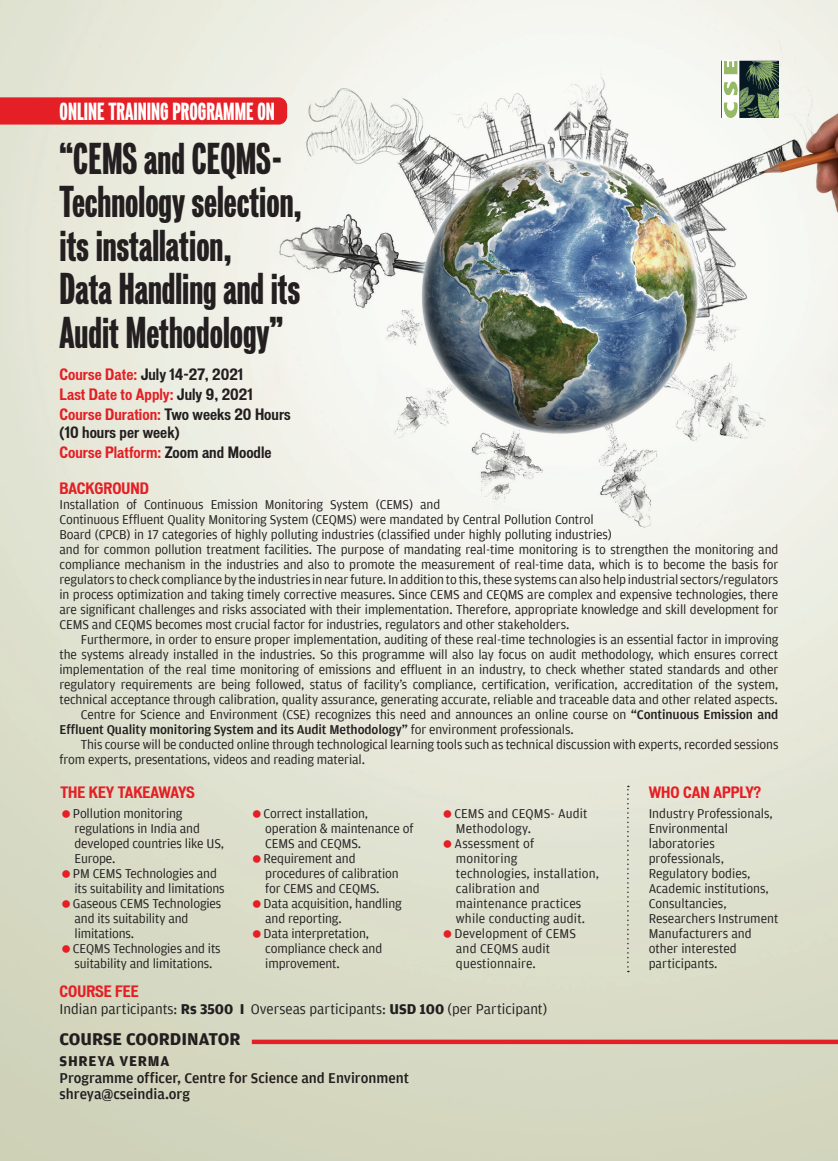
<style>
.page{position:relative;width:838px;height:1161px;background:#fff}
.page>*{position:absolute;margin:0;border:0;box-sizing:border-box;transform-origin:0 0}
.t1{font:900 extra-condensed 40.5px/43.5px "Vonnes";color:#231f20}
.t2{font:900 extra-condensed 22.5px "Vonnes";color:#fff}
.t3{font:700 18px "Amplitude";color:#231f20}
.t4{font:700 condensed 15px "Vonnes";color:#e41f25}
.t5{font:700 condensed 15px/18px "Vonnes";color:#231f20}
.t6{font:15px "Amplitude";color:#231f20}
.t7{font:500 15px "Amplitude";color:#231f20}
.t8{font:700 15px "Amplitude";letter-spacing:.05em;color:#231f20}
.t9{font:13.5px/15px "Amplitude";letter-spacing:-.01em;color:#231f20}
.t10{font:13.5px/15px "Amplitude";letter-spacing:.01em;color:#231f20}
.s1{color:#e41f25}
.s2{color:#231f20}
.s3{font-weight:500}
.s4{font-weight:700}
</style>
<div class="page">
<img style="left:0;top:0;width:838px;height:1161px">
<div style="left:252px;top:1039px;width:586px;height:5px;background:#e41f25"></div>
<svg style="left:627px;top:786px;width:2px;height:186px"></svg>
<img style="left:721px;top:60px;width:57px;height:57px">
<svg style="left:0;top:97px;width:287px;height:28px"></svg>
<svg style="left:62px;top:810px;width:8px;height:8px"></svg>
<svg style="left:62px;top:870px;width:8px;height:8px"></svg>
<svg style="left:62px;top:900px;width:8px;height:8px"></svg>
<svg style="left:62px;top:945px;width:8px;height:8px"></svg>
<svg style="left:253px;top:810px;width:8px;height:8px"></svg>
<svg style="left:253px;top:855px;width:8px;height:8px"></svg>
<svg style="left:253px;top:900px;width:8px;height:8px"></svg>
<svg style="left:253px;top:930px;width:8px;height:8px"></svg>
<svg style="left:444px;top:810px;width:7px;height:8px"></svg>
<svg style="left:444px;top:840px;width:7px;height:8px"></svg>
<svg style="left:444px;top:930px;width:7px;height:8px"></svg>
<p class="t2" style="left:60px;top:99px;width:217px">ONLINE TRAINING PROGRAMME ON</p>
<p class="t1" style="left:60px;top:138px;width:244px">“CEMS and CEQMS-<br>Technology selection, its installation,<br>Data Handling and its<br>Audit Methodology”</p>
<p class="t5" style="left:60px;top:365px;width:185px"><span class="s1">Course Date:</span> July 14-27, 2021</p>
<p class="t4" style="left:60px;top:385px;width:195px">Last Date to Apply: <span class="s2">July 9, 2021</span></p>
<p class="t5" style="left:60px;top:405px;width:233px"><span class="s1">Course Duration:</span> Two weeks 20 Hours (10 hours per week)</p>
<p class="t4" style="left:60px;top:444px;width:213px">Course Platform: <span class="s2">Zoom and Moodle</span></p>
<p class="t4" style="left:60px;top:480px;width:91px">BACKGROUND</p>
<p class="t9" style="left:60px;top:497px;width:720px">Installation of Continuous Emission Monitoring System (CEMS) and<br>Continuous Effluent Quality Monitoring System (CEQMS) were mandated by Central Pollution Control<br>Board (CPCB) in 17 categories of highly polluting industries (classified under highly polluting industries)<br>and for common pollution treatment facilities. The purpose of mandating real-time monitoring is to strengthen the monitoring and compliance mechanism in the industries and also to promote the measurement of real-time data, which is to become the basis for regulators to check compliance by the industries in near future. In addition to this, these systems can also help industrial sectors/regulators in process optimization and taking timely corrective measures. Since CEMS and CEQMS are complex and expensive technologies, there are significant challenges and risks associated with their implementation. Therefore, appropriate knowledge and skill development for CEMS and CEQMS becomes most crucial factor for industries, regulators and other stakeholders.</p>
<p class="t9" style="left:60px;top:632px;width:720px;text-align:justify;text-indent:21px">Furthermore, in order to ensure proper implementation, auditing of these real-time technologies is an essential factor in improving the systems already installed in the industries. So this programme will also lay focus on audit methodology, which ensures correct implementation of the real time monitoring of emissions and effluent in an industry, to check whether stated standards and other regulatory requirements are being followed, status of facility's compliance, certification, verification, accreditation of the system, technical acceptance through calibration, quality assurance, generating accurate, reliable and traceable data and other related aspects.</p>
<p class="t9" style="left:60px;top:707px;width:720px;text-indent:21px">Centre for Science and Environment (CSE) recognizes this need and announces an online course on <span class="s3">ªContinuous Emission and<br>Effluent Quality monitoring System and its Audit Methodologyº</span> for environment professionals.</p>
<p class="t9" style="left:60px;top:737px;width:720px;text-indent:21px">This course will be conducted online through technological learning tools such as technical discussion with experts, recorded sessions from experts, presentations, videos and reading material.</p>
<p class="t4" style="left:60px;top:783px;width:136px">THE KEY TAKEAWAYS</p>
<p class="t4" style="left:648px;top:783px;width:114px">WHO CAN APPLY?</p>
<p class="t9" style="left:648px;top:806px;width:131px">Industry Professionals,<br>Environmental laboratories professionals,<br>Regulatory bodies,<br>Academic institutions,<br>Consultancies,<br>Researchers Instrument<br>Manufacturers and other interested participants.</p>
<p class="t4" style="left:60px;top:983px;width:81px">COURSE FEE</p>
<p class="t6" style="left:60px;top:1000px;width:489px">Indian participants: <span class="s4">Rs 3500 I</span> Overseas participants: <span class="s4">USD 100</span> (per Participant)</p>
<p class="t3" style="left:60px;top:1029px;width:182px">COURSE COORDINATOR</p>
<p class="t8" style="left:60px;top:1053px;width:111px">SHREYA VERMA</p>
<p class="t7" style="left:60px;top:1069px;width:351px">Programme officer, Centre for Science and Environment</p>
<p class="t7" style="left:60px;top:1086px;width:132px">shreya@cseindia.org</p>
<p class="t9" style="left:73px;top:806px;width:153px">Pollution monitoring regulations in India and developed countries like US,<br>Europe.</p>
<p class="t9" style="left:73px;top:866px;width:153px">PM CEMS Technologies and its suitability and limitations</p>
<p class="t9" style="left:73px;top:896px;width:150px">Gaseous CEMS Technologies and its suitability and limitations.</p>
<p class="t9" style="left:73px;top:941px;width:149px">CEQMS Technologies and its suitability and limitations.</p>
<p class="t9" style="left:264px;top:806px;width:151px">Correct installation, operation &amp; maintenance of<br>CEMS and CEQMS.</p>
<p class="t9" style="left:264px;top:851px;width:137px">Requirement and procedures of calibration for CEMS and CEQMS.</p>
<p class="t9" style="left:264px;top:896px;width:139px">Data acquisition, handling and reporting.</p>
<p class="t9" style="left:264px;top:926px;width:120px">Data interpretation, compliance check and improvement.</p>
<p class="t10" style="left:454px;top:806px;width:135px">CEMS and CEQMS- Audit<br>Methodology.</p>
<p class="t10" style="left:454px;top:836px;width:146px">Assessment of<br>monitoring<br>technologies, installation, calibration and maintenance practices while conducting audit.</p>
<p class="t10" style="left:454px;top:926px;width:123px">Development of CEMS and CEQMS audit questionnaire.</p>
</div>
